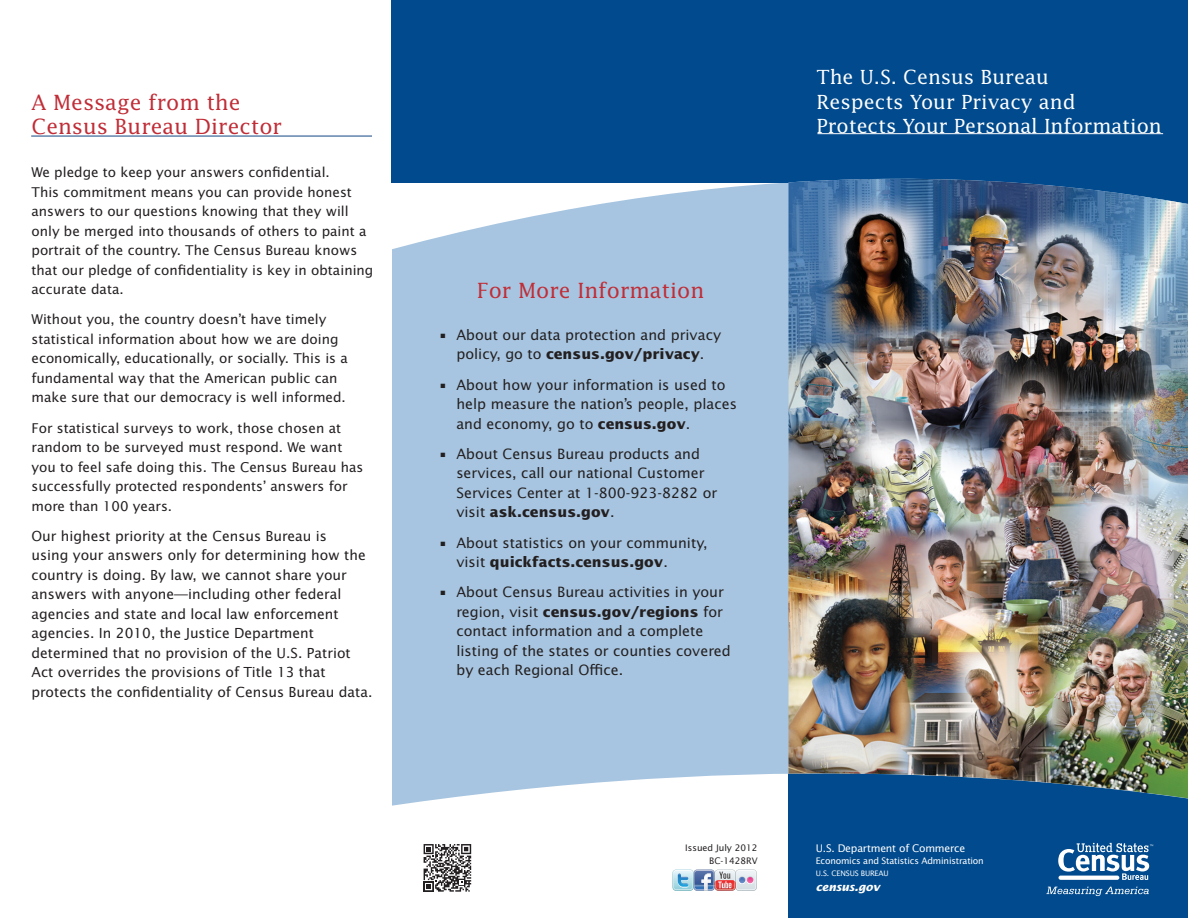
<style>
.page{position:relative;width:1188px;height:918px;background:#fff}
.page>*{position:absolute;margin:0;border:0;box-sizing:border-box;transform-origin:0 0}
.t1{font:21px/24px "Lucida";color:#c02d37}
.t2{font:19.5px/24.3px "Lucida";color:#fff}
.t3{font:14.25px/19.5px "Lucida Sans";color:#231f20}
.t4{font:13.8px/19.5px "Lucida Sans";color:#231f20}
.t5{font:13.5px/19.5px "Lucida Sans";color:#231f20}
.t6{font:italic 700 11.25px "Lucida Sans";letter-spacing:-.02em;color:#fff}
.t7{font:10.5px "Lucida Sans";letter-spacing:-.02em;color:#fff}
.t8{font:9px "Lucida Sans";letter-spacing:-.02em;color:#fff}
.t9{font:9px/13.5px "Lucida Sans";color:#231f20;text-align:right}
.t10{font:7.5px "Lucida Sans";letter-spacing:-.02em;color:#fff}
.s1{font-weight:700}
</style>
<div class="page">
<div style="left:789px;top:0;width:399px;height:918px;background:#004a8d"></div>
<svg style="left:391px;top:182px;width:398px;height:633px;background:#aecae2"></svg>
<hr style="left:31px;top:136px;width:341px;height:1px;background:#124783">
<svg style="left:1058px;top:843px;width:95px;height:37px"></svg>
<svg style="left:1046px;top:887px;width:103px;height:9px"></svg>
<svg style="left:423px;top:844px;width:49px;height:48px"></svg>
<svg style="left:424px;top:844px;width:47px;height:48px"></svg>
<hr style="left:817px;top:133px;width:346px;height:1px;background:#fff">
<svg style="left:672px;top:870px;width:85px;height:21px;background:#b6b8ca"></svg>
<div style="left:391px;top:0;width:399px;height:182px;background:#004a8d"></div>
<img style="left:789px;top:179px;width:399px;height:619px">
<h1 class="t1" style="left:32px;top:90px;width:252px">A Message from the<br>Census Bureau Director</h1>
<p class="t5" style="left:32px;top:163px;width:343px">We pledge to keep your answers confidential.<br>This commitment means you can provide honest answers to our questions knowing that they will only be merged into thousands of others to paint a portrait of the country. The Census Bureau knows that our pledge of confidentiality is key in obtaining accurate data.</p>
<p class="t5" style="left:32px;top:310px;width:318px">Without you, the country doesn’t have timely statistical information about how we are doing economically, educationally, or socially. This is a fundamental way that the American public can make sure that our democracy is well informed.</p>
<p class="t5" style="left:32px;top:418px;width:333px">For statistical surveys to work, those chosen at random to be surveyed must respond. We want you to feel safe doing this. The Census Bureau has successfully protected respondents’ answers for more than 100 years.</p>
<p class="t4" style="left:32px;top:526px;width:343px">Our highest priority at the Census Bureau is<br>using your answers only for determining how the country is doing. By law, we cannot share your answers with anyone—including other federal agencies and state and local law enforcement agencies. In 2010, the Justice Department determined that no provision of the U.S. Patriot Act overrides the provisions of Title 13 that protects the confidentiality of Census Bureau data.</p>
<h1 class="t1" style="left:477px;top:278px;width:229px">For More Information</h1>
<p class="t3" style="left:438px;top:325px;width:284px;text-align:center">• About our data protection and privacy policy, go to <span class="s1">census.gov/privacy</span>.</p>
<p class="t3" style="left:456px;top:375px;width:282px;text-indent:-18px">• About how your information is used to help measure the nation’s people, places and economy, go to <span class="s1">census.gov</span>.</p>
<p class="t3" style="left:456px;top:444px;width:262px;text-indent:-18px">• About Census Bureau products and services, call our national Customer Services Center at 1-800-923-8282 or visit <span class="s1">ask.census.gov</span>.</p>
<p class="t3" style="left:456px;top:533px;width:253px;text-indent:-18px">• About statistics on your community, visit <span class="s1">quickfacts.census.gov</span>.</p>
<p class="t3" style="left:456px;top:583px;width:276px;text-indent:-18px">• About Census Bureau activities in your region, visit <span class="s1">census.gov/regions</span> for contact information and a complete listing of the states or counties covered by each Regional Office.</p>
<h1 class="t2" style="left:816px;top:65px;width:261px">The U.S. Census Bureau<br>Respects Your Privacy and</h1>
<h1 class="t2" style="left:816px;top:113px;width:347px">Protects Your Personal Information</h1>
<p class="t9" style="left:685px;top:841px;width:74px">Issued July 2012<br>BC-1428RV</p>
<p class="t7" style="left:816px;top:842px;width:151px">U.S. Department of Commerce</p>
<p class="t8" style="left:816px;top:855px;width:170px">Economics and Statistics Administration</p>
<p class="t10" style="left:816px;top:869px;width:74px">U.S. CENSUS BUREAU</p>
<p class="t6" style="left:816px;top:880px;width:66px">census.gov</p>
</div>
